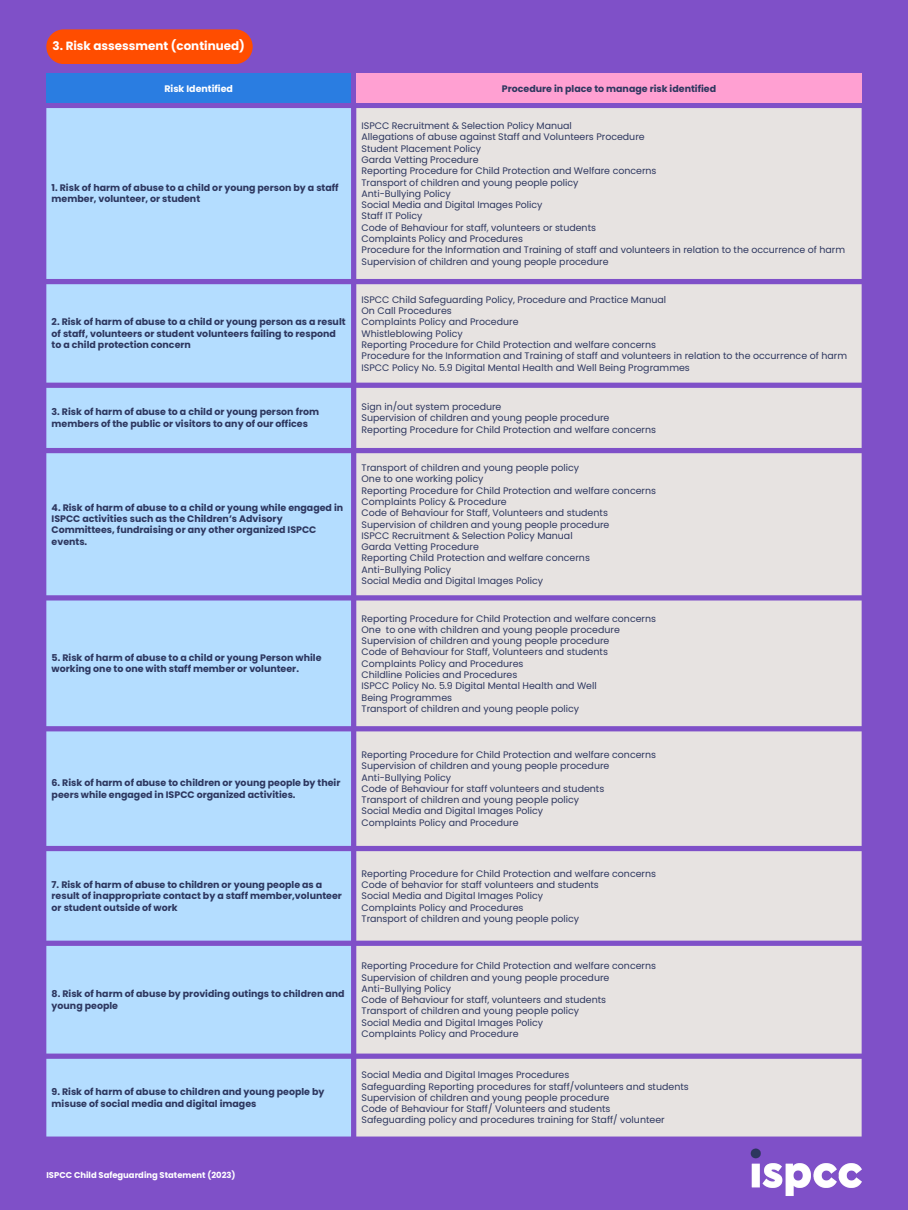
<style>
.page{position:relative;width:908px;height:1210px;background:#fff}
.page>*{position:absolute;margin:0;border:0;box-sizing:border-box;transform-origin:0 0}
.t1{font:700 11.9px "Poppins";color:#fff}
.t2{font:9.45px "Poppins";color:#2d375f}
.t3{font:700 9.45px/11.3px "Poppins";color:#2d375f}
.t4{font:700 9.45px "Poppins";color:#fff}
.t5{font:700 8.4px "Poppins";color:#fff}
</style>
<div class="page">
<div style="left:0;top:0;width:907px;height:1210px;background:#7f50c8"></div>
<div style="left:46px;top:29px;width:206px;height:35px;background:#ff4d00;border-radius:17px"></div>
<div style="left:46px;top:74px;width:305px;height:29px;background:#2a7de1"></div>
<div style="left:356px;top:74px;width:505px;height:29px;background:#ffa0d2"></div>
<div style="left:46px;top:108px;width:305px;height:1028px;background:#b4ddff"></div>
<div style="left:356px;top:108px;width:505px;height:1028px;background:#e7e3e1"></div>
<img style="left:728px;top:1136px;width:134px;height:60px">
<p class="t1" style="left:53px;top:38px;width:194px">3. Risk assessment (continued)</p>
<p class="t4" style="left:164px;top:82px;width:70px">Risk Identified</p>
<p class="t3" style="left:501px;top:83px;width:216px">Procedure in place to manage risk identified</p>
<p class="t3" style="left:52px;top:182px;width:288px">1. Risk of harm of abuse to a child or young person by a staff member, volunteer, or student</p>
<p class="t3" style="left:52px;top:316px;width:295px">2. Risk of harm of abuse to a child or young person as a result of staff, volunteers or student volunteers failing to respond to a child protection concern</p>
<p class="t3" style="left:52px;top:406px;width:269px">3. Risk of harm of abuse to a child or young person from members of the public or visitors to any of our offices</p>
<p class="t3" style="left:52px;top:502px;width:293px">4. Risk of harm of abuse to a child or young while engaged in ISPCC activities such as the Children’s Advisory Committees, fundraising or any other organized ISPCC events.</p>
<p class="t3" style="left:52px;top:652px;width:271px">5. Risk of harm of abuse to a child or young Person while working one to one with staff member or volunteer.</p>
<p class="t3" style="left:52px;top:777px;width:290px">6. Risk of harm of abuse to children or young people by their peers while engaged in ISPCC organized activities.</p>
<p class="t2" style="left:361px;top:119px;width:212px">ISPCC Recruitment &amp; Selection Policy Manual</p>
<p class="t2" style="left:361px;top:130px;width:284px">Allegations of abuse against Staff and Volunteers Procedure</p>
<p class="t2" style="left:361px;top:142px;width:121px">Student Placement Policy</p>
<p class="t2" style="left:361px;top:153px;width:118px">Garda Vetting Procedure</p>
<p class="t2" style="left:361px;top:164px;width:296px">Reporting Procedure for Child Protection and Welfare concerns</p>
<p class="t2" style="left:361px;top:176px;width:218px">Transport of children and young people policy</p>
<p class="t2" style="left:361px;top:187px;width:91px">Anti-Bullying Policy</p>
<p class="t2" style="left:361px;top:198px;width:182px">Social Media and Digital Images Policy</p>
<p class="t2" style="left:361px;top:209px;width:63px">Staff IT Policy</p>
<p class="t2" style="left:361px;top:221px;width:236px">Code of Behaviour for staff, volunteers or students</p>
<p class="t2" style="left:361px;top:232px;width:163px">Complaints Policy and Procedures</p>
<p class="t2" style="left:361px;top:243px;width:485px">Procedure for the Information and Training of staff and volunteers in relation to the occurrence of harm</p>
<p class="t2" style="left:361px;top:255px;width:248px">Supervision of children and young people procedure</p>
<p class="t2" style="left:361px;top:293px;width:306px">ISPCC Child Safeguarding Policy, Procedure and Practice Manual</p>
<p class="t2" style="left:361px;top:304px;width:92px">On Call Procedures</p>
<p class="t2" style="left:361px;top:315px;width:158px">Complaints Policy and Procedure</p>
<p class="t2" style="left:361px;top:327px;width:103px">Whistleblowing Policy</p>
<p class="t2" style="left:361px;top:338px;width:296px">Reporting Procedure for Child Protection and welfare concerns</p>
<p class="t2" style="left:361px;top:349px;width:487px">Procedure for the Information and Training of staff and volunteers in relation to the occurrence of harm</p>
<p class="t2" style="left:361px;top:361px;width:330px">ISPCC Policy No. 5.9 Digital Mental Health and Well Being Programmes</p>
<p class="t2" style="left:361px;top:400px;width:141px">Sign in/out system procedure</p>
<p class="t2" style="left:361px;top:411px;width:249px">Supervision of children and young people procedure</p>
<p class="t2" style="left:361px;top:422px;width:296px">Reporting Procedure for Child Protection and welfare concerns</p>
<p class="t2" style="left:361px;top:461px;width:219px">Transport of children and young people policy</p>
<p class="t2" style="left:361px;top:472px;width:123px">One to one working policy</p>
<p class="t2" style="left:361px;top:484px;width:296px">Reporting Procedure for Child Protection and welfare concerns</p>
<p class="t2" style="left:361px;top:495px;width:147px">Complaints Policy &amp; Procedure</p>
<p class="t2" style="left:361px;top:506px;width:248px">Code of Behaviour for Staff, Volunteers and students</p>
<p class="t2" style="left:361px;top:517px;width:249px">Supervision of children and young people procedure</p>
<p class="t2" style="left:361px;top:529px;width:212px">ISPCC Recruitment &amp; Selection Policy Manual</p>
<p class="t2" style="left:361px;top:540px;width:119px">Garda Vetting Procedure</p>
<p class="t2" style="left:361px;top:551px;width:230px">Reporting Child Protection and welfare concerns</p>
<p class="t2" style="left:361px;top:563px;width:91px">Anti-Bullying Policy</p>
<p class="t2" style="left:361px;top:574px;width:183px">Social Media and Digital Images Policy</p>
<p class="t2" style="left:361px;top:611px;width:296px">Reporting Procedure for Child Protection and welfare concerns</p>
<p class="t2" style="left:361px;top:623px;width:260px">One to one with children and young people procedure</p>
<p class="t2" style="left:361px;top:634px;width:249px">Supervision of children and young people procedure</p>
<p class="t2" style="left:361px;top:645px;width:248px">Code of Behaviour for Staff, Volunteers and students</p>
<p class="t2" style="left:361px;top:657px;width:163px">Complaints Policy and Procedures</p>
<p class="t2" style="left:361px;top:668px;width:157px">Childline Policies and Procedures</p>
<p class="t2" style="left:361px;top:679px;width:237px">ISPCC Policy No. 5.9 Digital Mental Health and Well</p>
<p class="t2" style="left:361px;top:690px;width:92px">Being Programmes</p>
<p class="t2" style="left:361px;top:702px;width:219px">Transport of children and young people policy</p>
<p class="t2" style="left:361px;top:748px;width:296px">Reporting Procedure for Child Protection and welfare concerns</p>
<p class="t2" style="left:361px;top:759px;width:249px">Supervision of children and young people procedure</p>
<p class="t2" style="left:361px;top:770px;width:91px">Anti-Bullying Policy</p>
<p class="t2" style="left:361px;top:782px;width:244px">Code of Behaviour for staff volunteers and students</p>
<p class="t2" style="left:361px;top:793px;width:219px">Transport of children and young people policy</p>
<p class="t2" style="left:361px;top:804px;width:183px">Social Media and Digital Images Policy</p>
<p class="t2" style="left:361px;top:815px;width:158px">Complaints Policy and Procedure</p>
<p class="t3" style="left:52px;top:879px;width:292px">7. Risk of harm of abuse to children or young people as a result of inappropriate contact by a staff member,volunteer or student outside of work</p>
<p class="t3" style="left:52px;top:988px;width:294px">8. Risk of harm of abuse by providing outings to children and young people</p>
<p class="t3" style="left:52px;top:1086px;width:274px">9. Risk of harm of abuse to children and young people by misuse of social media and digital images</p>
<p class="t2" style="left:361px;top:866px;width:296px">Reporting Procedure for Child Protection and welfare concerns</p>
<p class="t2" style="left:361px;top:878px;width:239px">Code of behavior for staff volunteers and students</p>
<p class="t2" style="left:361px;top:889px;width:183px">Social Media and Digital Images Policy</p>
<p class="t2" style="left:361px;top:900px;width:163px">Complaints Policy and Procedures</p>
<p class="t2" style="left:361px;top:912px;width:219px">Transport of children and young people policy</p>
<p class="t2" style="left:361px;top:959px;width:296px">Reporting Procedure for Child Protection and welfare concerns</p>
<p class="t2" style="left:361px;top:970px;width:249px">Supervision of children and young people procedure</p>
<p class="t2" style="left:361px;top:982px;width:91px">Anti-Bullying Policy</p>
<p class="t2" style="left:361px;top:993px;width:246px">Code of Behaviour for staff, volunteers and students</p>
<p class="t2" style="left:361px;top:1004px;width:219px">Transport of children and young people policy</p>
<p class="t2" style="left:361px;top:1015px;width:183px">Social Media and Digital Images Policy</p>
<p class="t2" style="left:361px;top:1027px;width:158px">Complaints Policy and Procedure</p>
<p class="t2" style="left:361px;top:1068px;width:209px">Social Media and Digital Images Procedures</p>
<p class="t2" style="left:361px;top:1079px;width:328px">Safeguarding Reporting procedures for staff/volunteers and students</p>
<p class="t2" style="left:361px;top:1091px;width:249px">Supervision of children and young people procedure</p>
<p class="t2" style="left:361px;top:1102px;width:250px">Code of Behaviour for Staff/ Volunteers and students</p>
<p class="t2" style="left:361px;top:1113px;width:304px">Safeguarding policy and procedures training for Staff/ volunteer</p>
<p class="t5" style="left:46px;top:1169px;width:190px">ISPCC Child Safeguarding Statement (2023)</p>
</div>
